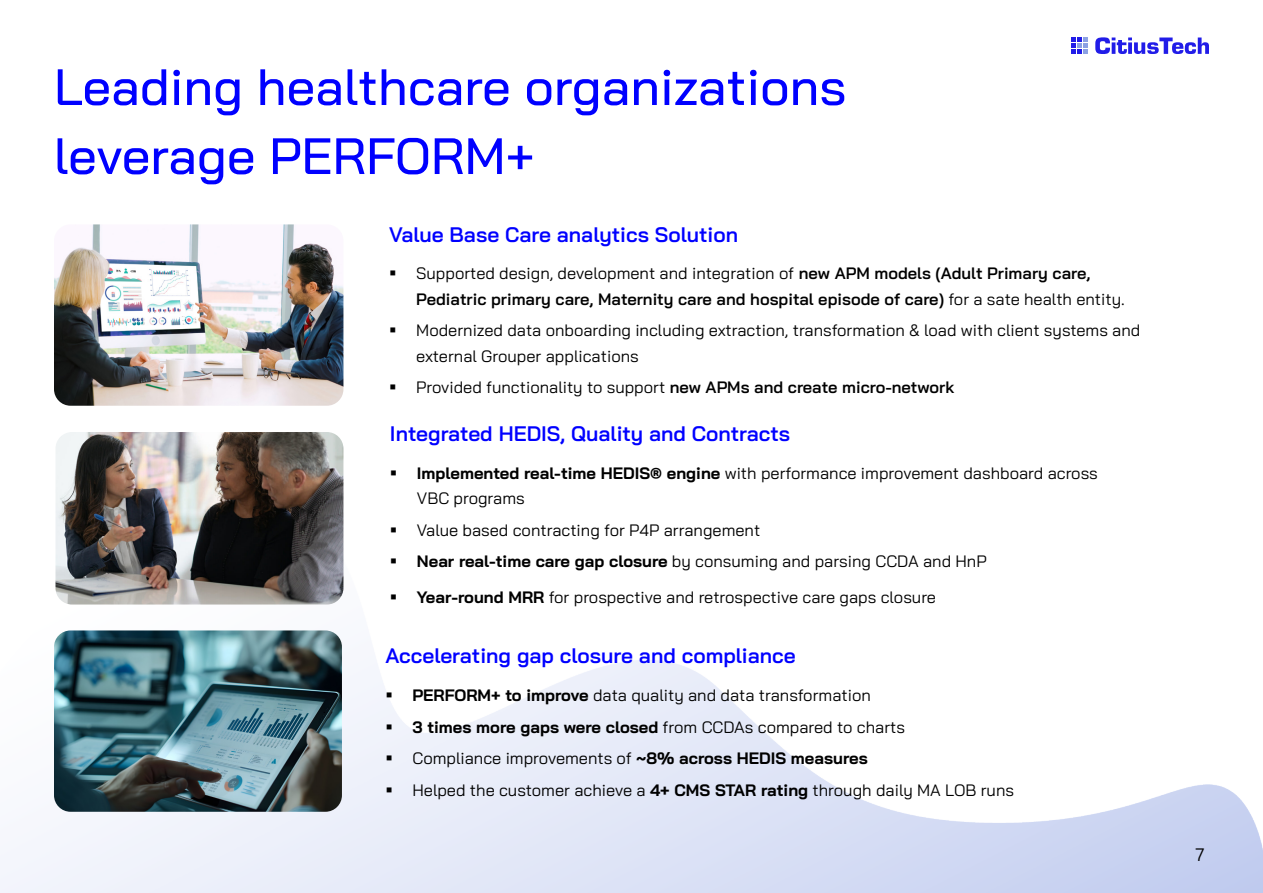
<style>
.page{position:relative;width:1263px;height:893px;background:#fff}
.page>*{position:absolute;margin:0;border:0;box-sizing:border-box;transform-origin:0 0}
.Section_Heading{font:500 51px/69px "Bai Jamjuree";color:#00f}
.Bulletin_Paragraph{font:600 21px "Bai Jamjuree";color:#00f}
.t1{font:18px "Bai Jamjuree";color:#000}
.t2{font:16.5px/25.5px "Bai Jamjuree";color:#000}
.t3{font:600 16.5px/25.5px "Bai Jamjuree";color:#000}
.s1{font-weight:400}
.s2{font-weight:600}
.s3{font-weight:700}
</style>
<div class="page">
<svg style="left:1095px;top:37px;width:114px;height:17px"></svg>
<svg style="left:1071px;top:37px;width:17px;height:17px"></svg>
<img style="left:56px;top:432px;width:287px;height:172px">
<img style="left:54px;top:630px;width:288px;height:182px">
<img style="left:54px;top:224px;width:289px;height:182px">
<svg style="left:387px;top:724px;width:5px;height:5px"></svg>
<svg style="left:387px;top:755px;width:5px;height:5px"></svg>
<svg style="left:387px;top:787px;width:5px;height:5px"></svg>
<p class="Section_Heading" style="left:54px;top:53px;width:794px">Leading healthcare organizations leverage PERFORM+</p>
<p class="Bulletin_Paragraph" style="left:389px;top:222px;width:350px">Value Base Care analytics Solution</p>
<p class="t3" style="left:416px;top:261px;width:710px"><span class="s1">Supported design, development and integration of</span> new APM models (Adult Primary care,<br>Pediatric primary care, Maternity care and hospital episode of care) <span class="s1">for a sate health entity.</span></p>
<p class="t2" style="left:416px;top:317px;width:726px">Modernized data onboarding including extraction, transformation &amp; load with client systems and external Grouper applications</p>
<p class="t2" style="left:416px;top:374px;width:540px">Provided functionality to support <span class="s2">new APMs and create micro-network</span></p>
<p class="Bulletin_Paragraph" style="left:390px;top:421px;width:402px">Integrated HEDIS, Quality and Contracts</p>
<p class="t2" style="left:417px;top:460px;width:682px"><span class="s3">Implemented real-time HEDIS® engine</span> with performance improvement dashboard across<br>VBC programs</p>
<p class="t2" style="left:417px;top:517px;width:345px">Value based contracting for P4P arrangement</p>
<p class="t2" style="left:417px;top:548px;width:571px"><span class="s3">Near real-time care gap closure</span> by consuming and parsing CCDA and HnP</p>
<p class="t2" style="left:417px;top:584px;width:521px"><span class="s3">Year-round MRR</span> for prospective and retrospective care gaps closure</p>
<p class="Bulletin_Paragraph" style="left:385px;top:644px;width:412px">Accelerating gap closure and compliance</p>
<p class="t2" style="left:412px;top:682px;width:460px"><span class="s3">PERFORM+ to improve</span> data quality and data transformation</p>
<p class="t2" style="left:412px;top:714px;width:494px"><span class="s3">3 times more gaps were closed</span> from CCDAs compared to charts</p>
<p class="t2" style="left:412px;top:745px;width:457px">Compliance improvements of <span class="s3">~8% across HEDIS measures</span></p>
<p class="t2" style="left:412px;top:777px;width:603px">Helped the customer achieve a <span class="s3">4+ CMS STAR rating</span> through daily MA LOB runs</p>
<p class="t1" style="left:1195px;top:839px;width:10px">7</p>
</div>
